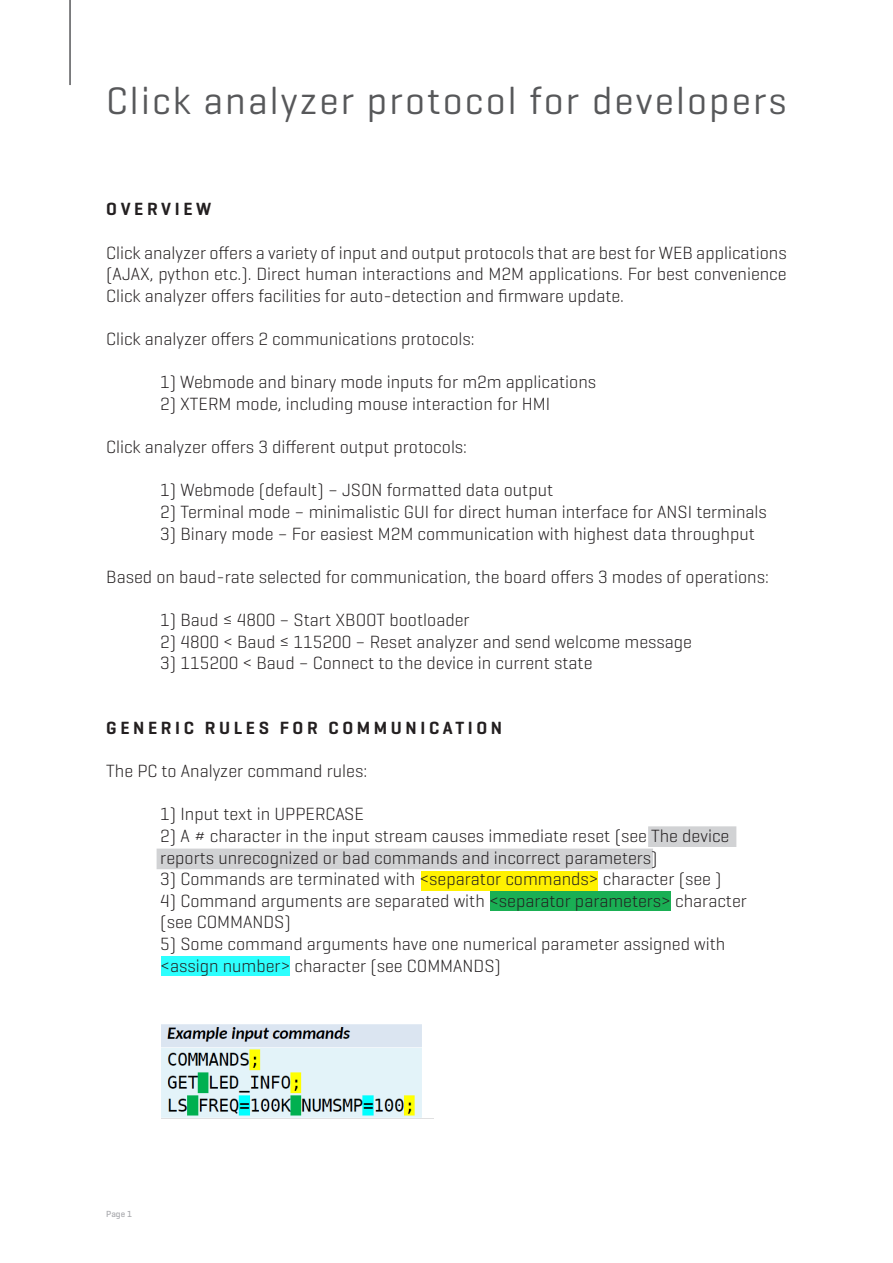
<style>
.page{position:relative;width:893px;height:1263px;background:#fff}
.page>*{position:absolute;margin:0;border:0;box-sizing:border-box;transform-origin:0 0}
.t1{font:39px "Geogrotesque";letter-spacing:.055em;color:#57585a}
.t2{font:300 18px/21.6px "Geogrotesque";color:#231f20;text-align:justify}
.t3{font:600 18px "Geogrotesque";letter-spacing:.2em;color:#231f20}
.t4{font:500 9px "Geogrotesque";color:#a8a9ad}
</style>
<div class="page">
<hr style="left:69px;top:0;width:2px;height:85px;background:#57585a">
<div style="left:648px;top:826px;width:88px;height:21px;background:#d1d2d4;border:2px solid #d1d2d4"></div>
<div style="left:421px;top:871px;width:176px;height:19px;background:#fff101"></div>
<div style="left:491px;top:892px;width:180px;height:19px;background:#1aaf54"></div>
<div style="left:162px;top:956px;width:128px;height:20px;background:#2dfffe"></div>
<div style="left:157px;top:848px;width:496px;height:21px;background:#d1d2d4;border:2px solid #d1d2d4"></div>
<img style="left:162px;top:1024px;width:260px;height:94px">
<p class="t1" style="left:106px;top:77px;width:682px">Click analyzer protocol for developers</p>
<p class="t3" style="left:106px;top:198px;width:106px">OVERVIEW</p>
<p class="t2" style="left:106px;top:241px;width:682px">Click analyzer offers a variety of input and output protocols that are best for WEB applications (AJAX, python etc.). Direct human interactions and M2M applications. For best convenience Click analyzer offers facilities for auto-detection and firmware update.</p>
<p class="t2" style="left:106px;top:328px;width:370px">Click analyzer offers 2 communications protocols:</p>
<p class="t2" style="left:160px;top:371px;width:437px">1) Webmode and binary mode inputs for m2m applications</p>
<p class="t2" style="left:160px;top:392px;width:391px">2) XTERM mode, including mouse interaction for HMI</p>
<p class="t2" style="left:106px;top:436px;width:362px">Click analyzer offers 3 different output protocols:</p>
<p class="t2" style="left:160px;top:479px;width:394px">1) Webmode (default) – JSON formatted data output</p>
<p class="t2" style="left:160px;top:500px;width:608px">2) Terminal mode – minimalistic GUI for direct human interface for ANSI terminals</p>
<p class="t2" style="left:160px;top:522px;width:596px">3) Binary mode – For easiest M2M communication with highest data throughput</p>
<p class="t2" style="left:106px;top:565px;width:664px">Based on baud-rate selected for communication, the board offers 3 modes of operations:</p>
<p class="t2" style="left:160px;top:608px;width:311px">1) Baud ≤ 4800 – Start XBOOT bootloader</p>
<p class="t2" style="left:160px;top:630px;width:533px">2) 4800 &lt; Baud ≤ 115200 – Reset analyzer and send welcome message</p>
<p class="t2" style="left:160px;top:652px;width:434px">3) 115200 &lt; Baud – Connect to the device in current state</p>
<p class="t3" style="left:106px;top:717px;width:397px">GENERIC RULES FOR COMMUNICATION</p>
<p class="t2" style="left:106px;top:760px;width:262px">The PC to Analyzer command rules:</p>
<p class="t2" style="left:160px;top:803px;width:205px">1) Input text in UPPERCASE</p>
<p class="t2" style="left:160px;top:824px;width:571px">2) A # character in the input stream causes immediate reset (see The device</p>
<p class="t2" style="left:160px;top:846px;width:499px">reports unrecognized or bad commands and incorrect parameters)</p>
<p class="t2" style="left:160px;top:868px;width:563px">3) Commands are terminated with &lt;separator commands&gt; character (see )</p>
<p class="t2" style="left:160px;top:889px;width:588px">4) Command arguments are separated with &lt;separator parameters&gt; character</p>
<p class="t2" style="left:160px;top:911px;width:132px">(see COMMANDS)</p>
<p class="t2" style="left:160px;top:932px;width:567px">5) Some command arguments have one numerical parameter assigned with</p>
<p class="t2" style="left:160px;top:954px;width:342px">&lt;assign number&gt; character (see COMMANDS)</p>
<p class="t4" style="left:106px;top:1209px;width:27px">Page 1</p>
</div>
